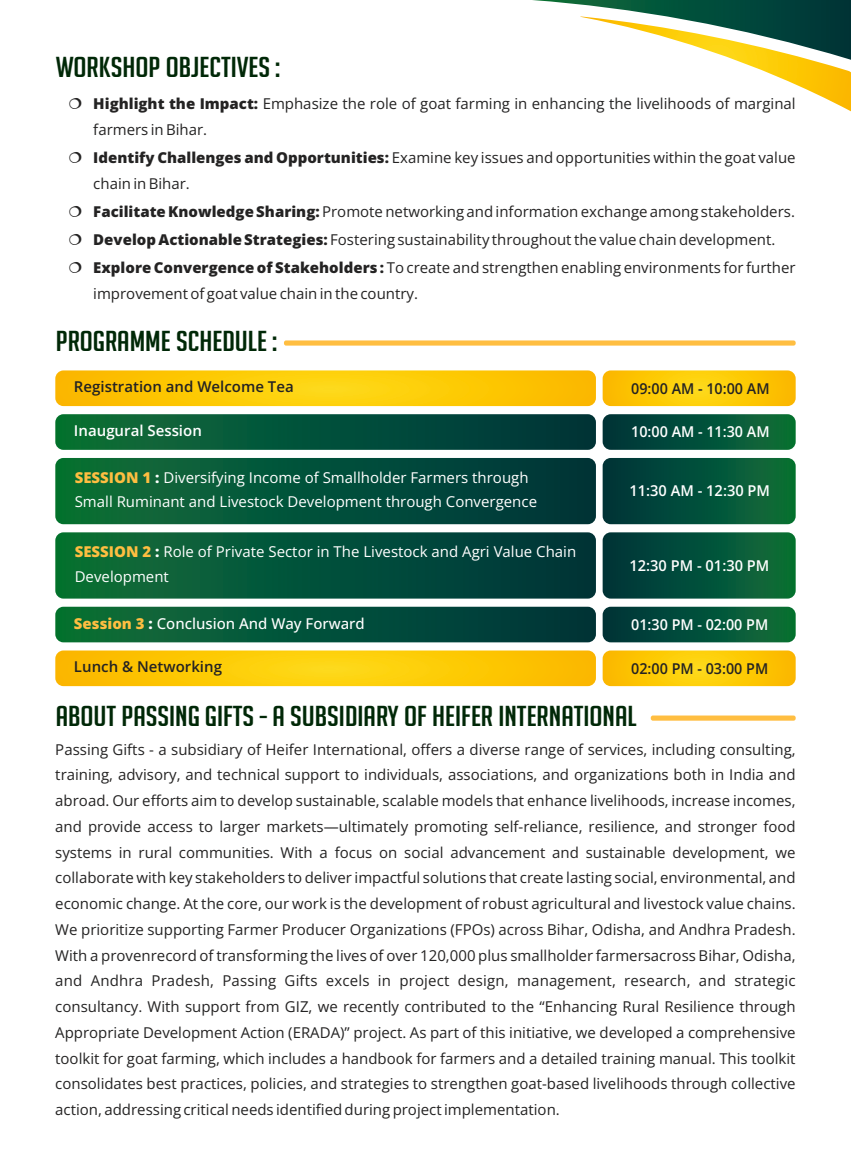
<style>
.page{position:relative;width:851px;height:1170px;background:#fff}
.page>*{position:absolute;margin:0;border:0;box-sizing:border-box;transform-origin:0 0}
.t1{font:28.05px "Big Noodle Titling";color:#002807;scale:1.15 1}
.t2{font:15px/25.8px "Open Sans";color:#242323}
.t3{font:15px/24.8px "Open Sans";color:#fff}
.t4{font:600 15px "Open Sans";color:#fff}
.t5{font:600 15px "Open Sans";color:#232223}
.t6{font:500 15px "Open Sans";color:#fff}
.t7{font:600 15px "Open Sans";color:#232223;scale:.96 1}
.t8{font:600 15px "Open Sans";color:#fff;scale:.96 1}
.s1{font-weight:800}
.s2{font-weight:800;color:#ffbe41}
</style>
<div class="page">
<svg style="left:532px;top:0;width:318px;height:111px"></svg>
<div style="left:284px;top:340px;width:511px;height:5px;background:#ffbe41;border-radius:2px"></div>
<svg style="left:55px;top:370px;width:541px;height:36px;background:#fcc809"></svg>
<div style="left:55px;top:458px;width:541px;height:66px;background:linear-gradient(to right,#0c7037,#00323b);border-radius:8px"></div>
<svg style="left:602px;top:370px;width:193px;height:36px;background:#fcc80a"></svg>
<div style="left:602px;top:458px;width:193px;height:66px;background:linear-gradient(to right,#00323b,#0c6f37);border-radius:8px"></div>
<div style="left:55px;top:414px;width:541px;height:36px;background:linear-gradient(to right,#0c7037,#00323b);border-radius:8px"></div>
<div style="left:602px;top:414px;width:193px;height:36px;background:linear-gradient(to right,#00333b,#0c6f37);border-radius:8px"></div>
<div style="left:55px;top:532px;width:541px;height:66px;background:linear-gradient(to right,#0c7037,#00323b);border-radius:8px"></div>
<div style="left:602px;top:532px;width:193px;height:66px;background:linear-gradient(to right,#00323b,#0c6f37);border-radius:8px"></div>
<div style="left:55px;top:606px;width:541px;height:36px;background:linear-gradient(to right,#0c7037,#00333b);border-radius:8px"></div>
<div style="left:602px;top:606px;width:193px;height:36px;background:linear-gradient(to right,#00333b,#0c6f37);border-radius:8px"></div>
<svg style="left:55px;top:650px;width:541px;height:36px;background:#fcc809"></svg>
<svg style="left:602px;top:650px;width:193px;height:36px;background:#fcc90a"></svg>
<div style="left:650px;top:715px;width:145px;height:5px;background:#ffbe41;border-radius:2px"></div>
<h1 class="t1" style="left:56px;top:57px;width:197px">WORKSHOP OBJECTIVES :</h1>
<p class="t2" style="left:93px;top:90px;width:703px"><span class="s1">Highlight the Impact:</span> Emphasize the role of goat farming in enhancing the livelihoods of marginal farmers in Bihar.</p>
<p class="t2" style="left:93px;top:144px;width:703px"><span class="s1">Identify Challenges and Opportunities:</span> Examine key issues and opportunities within the goat value chain in Bihar.</p>
<p class="t2" style="left:93px;top:197px;width:703px;line-height:28px"><span class="s1">Facilitate Knowledge Sharing:</span> Promote networking and information exchange among stakeholders.<br><span class="s1">Develop Actionable Strategies:</span> Fostering sustainability throughout the value chain development.<br><span class="s1">Explore Convergence of Stakeholders :</span> To create and strengthen enabling environments for further</p>
<p class="t2" style="left:93px;top:280px;width:326px">improvement of goat value chain in the country.</p>
<h1 class="t1" style="left:56px;top:331px;width:194px">PROGRAMME SCHEDULE :</h1>
<p class="t7" style="left:631px;top:377px;width:146px">09:00 AM - 10:00 AM</p>
<p class="t5" style="left:74px;top:376px;width:221px">Registration and Welcome Tea</p>
<p class="t4" style="left:74px;top:420px;width:129px">Inaugural Session</p>
<p class="t8" style="left:631px;top:421px;width:146px">10:00 AM - 11:30 AM</p>
<p class="t3" style="left:75px;top:464px;width:464px"><span class="s2">SESSION 1</span> <span class="s1">:</span> Diversifying Income of Smallholder Farmers through<br>Small Ruminant and Livestock Development through Convergence</p>
<p class="t4" style="left:629px;top:480px;width:142px">11:30 AM - 12:30 PM</p>
<p class="t3" style="left:75px;top:538px;width:503px"><span class="s2">SESSION 2</span> <span class="s1">:</span> Role of Private Sector in The Livestock and Agri Value Chain<br>Development</p>
<p class="t6" style="left:74px;top:612px;width:292px"><span class="s2">Session 3</span> <span class="s1">:</span> Conclusion And Way Forward</p>
<p class="t8" style="left:631px;top:614px;width:144px">01:30 PM - 02:00 PM</p>
<p class="t5" style="left:74px;top:656px;width:149px">Lunch &amp; Networking</p>
<p class="t7" style="left:631px;top:657px;width:144px">02:00 PM - 03:00 PM</p>
<h1 class="t1" style="left:56px;top:706px;width:506px">ABOUT PASSING GIFTS - A SUBSIDIARY OF HEIFER INTERNATIONAL</h1>
<p class="t2" style="left:55px;top:735px;width:741px;text-align:justify">Passing Gifts - a subsidiary of Heifer International, offers a diverse range of services, including consulting, training, advisory, and technical support to individuals, associations, and organizations both in India and abroad. Our efforts aim to develop sustainable, scalable models that enhance livelihoods, increase incomes, and provide access to larger markets—ultimately promoting self-reliance, resilience, and stronger food systems in rural communities. With a focus on social advancement and sustainable development, we collaborate with key stakeholders to deliver impactful solutions that create lasting social, environmental, and economic change. At the core, our work is the development of robust agricultural and livestock value chains.<br>We prioritize supporting Farmer Producer Organizations (FPOs) across Bihar, Odisha, and Andhra Pradesh.<br>With a provenrecord of transforming the lives of over 120,000 plus smallholder farmersacross Bihar, Odisha, and Andhra Pradesh, Passing Gifts excels in project design, management, research, and strategic consultancy. With support from GIZ, we recently contributed to the “Enhancing Rural Resilience through Appropriate Development Action (ERADA)” project. As part of this initiative, we developed a comprehensive toolkit for goat farming, which includes a handbook for farmers and a detailed training manual. This toolkit consolidates best practices, policies, and strategies to strengthen goat-based livelihoods through collective action, addressing critical needs identified during project implementation.</p>
<p class="t4" style="left:629px;top:554px;width:141px">12:30 PM - 01:30 PM</p>
</div>
